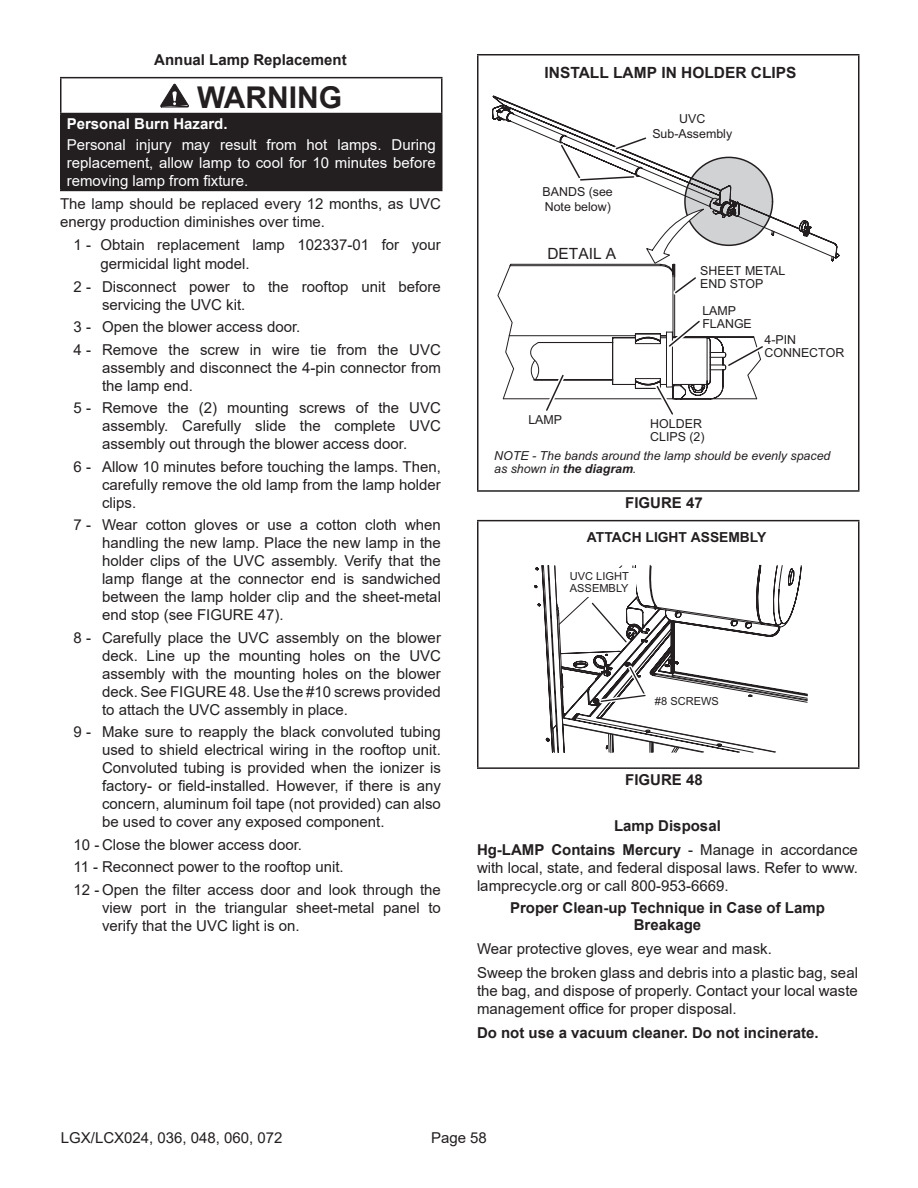
<style>
.page{position:relative;width:918px;height:1188px;background:#fff}
.page>*{position:absolute;margin:0;border:0;box-sizing:border-box;transform-origin:0 0}
.WARNING_20pt{font:700 30px "Arial";color:#231f20}
.t1{font:700 15.45px "Arial";color:#231f20}
.t2{font:15.45px "Arial";color:#231f20}
.Paragraph{font:15px/18px "Arial";color:#231f20;text-align:justify}
.Paragraph-2{font:700 15px/16.8px "Arial";color:#231f20;text-align:center}
.White_10pt{font:15px/18px "Arial";color:#fff;text-align:justify}
.White_10pt-2{font:700 15px "Arial";color:#fff}
.t3{font:700 13.8px "Arial";color:#231f20}
.t4{font:12.45px/13.5px "Arial";color:#231f20}
.t5{font:italic 12.45px/13.5px "Arial";color:#231f20}
.t6{font:11.1px/12px "Arial";color:#231f20}
.s1{font-weight:700}
</style>
<div class="page">
<hr style="left:477px;top:54px;width:383px;height:2px;background:#231f20">
<hr style="left:477px;top:55px;width:1px;height:435px;background:#231f20">
<hr style="left:858px;top:55px;width:2px;height:435px;background:#231f20">
<hr style="left:477px;top:490px;width:383px;height:2px;background:#231f20">
<svg style="left:493px;top:96px;width:347px;height:166px"></svg>
<svg style="left:497px;top:132px;width:272px;height:283px"></svg>
<hr style="left:477px;top:520px;width:383px;height:1px;background:#231f20">
<hr style="left:477px;top:521px;width:1px;height:246px;background:#231f20">
<hr style="left:858px;top:521px;width:2px;height:246px;background:#231f20">
<hr style="left:477px;top:767px;width:383px;height:2px;background:#231f20">
<svg style="left:535px;top:564px;width:273px;height:189px"></svg>
<div style="left:563px;top:569px;width:73px;height:28px;background:#fff"></div>
<svg style="left:552px;top:597px;width:201px;height:156px"></svg>
<div style="left:61px;top:114px;width:381px;height:76px;background:#231f20"></div>
<hr style="left:60px;top:77px;width:382px;height:1px;background:#231f20">
<hr style="left:60px;top:78px;width:2px;height:35px;background:#231f20">
<hr style="left:441px;top:78px;width:1px;height:35px;background:#231f20">
<hr style="left:60px;top:113px;width:382px;height:1px;background:#231f20">
<hr style="left:60px;top:114px;width:2px;height:76px;background:#231f20">
<hr style="left:60px;top:190px;width:382px;height:1px;background:#231f20">
<svg style="left:160px;top:83px;width:29px;height:25px"></svg>
<p class="Paragraph-2" style="left:154px;top:51px;width:194px">Annual Lamp Replacement</p>
<p class="WARNING_20pt" style="left:197px;top:76px;width:146px">WARNING</p>
<p class="White_10pt-2" style="left:67px;top:113px;width:162px">Personal Burn Hazard.</p>
<p class="White_10pt" style="left:67px;top:136px;width:371px">Personal injury may result from hot lamps. During replacement, allow lamp to cool for 10 minutes before removing lamp from fixture.</p>
<p class="Paragraph" style="left:60px;top:195px;width:382px">The lamp should be replaced every 12 months, as UVC energy production diminishes over time.</p>
<p class="Paragraph" style="left:100px;top:235px;width:342px;line-height:19.6px;text-indent:-27px">1 - Obtain replacement lamp 102337-01 for your germicidal light model.</p>
<p class="Paragraph" style="left:102px;top:278px;width:340px;text-indent:-28px">2 - Disconnect power to the rooftop unit before servicing the UVC kit.</p>
<p class="Paragraph" style="left:74px;top:318px;width:228px">3 - Open the blower access door.</p>
<p class="Paragraph" style="left:102px;top:341px;width:341px;text-indent:-28px">4 - Remove the screw in wire tie from the UVC assembly and disconnect the 4-pin connector from the lamp end.</p>
<p class="Paragraph" style="left:102px;top:399px;width:340px;text-indent:-28px">5 - Remove the (2) mounting screws of the UVC assembly. Carefully slide the complete UVC assembly out through the blower access door.</p>
<p class="Paragraph" style="left:102px;top:458px;width:340px;text-indent:-28px">6 - Allow 10 minutes before touching the lamps. Then, carefully remove the old lamp from the lamp holder clips.</p>
<p class="Paragraph" style="left:102px;top:516px;width:340px;text-indent:-28px">7 - Wear cotton gloves or use a cotton cloth when handling the new lamp. Place the new lamp in the holder clips of the UVC assembly. Verify that the lamp flange at the connector end is sandwiched between the lamp holder clip and the sheet-metal end stop (see FIGURE 47).</p>
<p class="Paragraph" style="left:102px;top:629px;width:341px;text-indent:-28px">8 - Carefully place the UVC assembly on the blower deck. Line up the mounting holes on the UVC assembly with the mounting holes on the blower deck. See FIGURE 48. Use the #10 screws provided to attach the UVC assembly in place.</p>
<p class="Paragraph" style="left:102px;top:723px;width:340px;text-indent:-28px">9 - Make sure to reapply the black convoluted tubing used to shield electrical wiring in the rooftop unit.<br>Convoluted tubing is provided when the ionizer is factory- or field-installed. However, if there is any concern, aluminum foil tape (not provided) can also be used to cover any exposed component.</p>
<p class="Paragraph" style="left:74px;top:836px;width:230px">10 - Close the blower access door.</p>
<p class="Paragraph" style="left:74px;top:858px;width:272px">11 - Reconnect power to the rooftop unit.</p>
<p class="Paragraph" style="left:102px;top:881px;width:340px;text-indent:-28px">12 - Open the filter access door and look through the view port in the triangular sheet-metal panel to verify that the UVC light is on.</p>
<p class="t1" style="left:545px;top:61px;width:253px">INSTALL LAMP IN HOLDER CLIPS</p>
<p class="t4" style="left:543px;top:184px;width:72px;line-height:14.7px">BANDS (see<br>Note below)</p>
<p class="t2" style="left:547px;top:243px;width:70px">DETAIL A</p>
<p class="t4" style="left:652px;top:111px;width:81px;line-height:14.7px;text-align:center">UVC<br>Sub-Assembly</p>
<p class="t4" style="left:700px;top:264px;width:87px">SHEET METAL<br>END STOP</p>
<p class="t4" style="left:702px;top:303px;width:51px">LAMP<br>FLANGE</p>
<p class="t4" style="left:765px;top:333px;width:81px">4-PIN<br>CONNECTOR</p>
<p class="t4" style="left:528px;top:413px;width:35px">LAMP</p>
<p class="t5" style="left:494px;top:449px;width:338px">NOTE - The bands around the lamp should be evenly spaced as shown in <span class="s1">the diagram</span>.</p>
<p class="t4" style="left:650px;top:417px;width:56px">HOLDER<br>CLIPS (2)</p>
<p class="Paragraph-2" style="left:625px;top:494px;width:79px">FIGURE 47</p>
<p class="t3" style="left:587px;top:527px;width:181px">ATTACH LIGHT ASSEMBLY</p>
<p class="t6" style="left:570px;top:570px;width:61px">UVC LIGHT<br>ASSEMBLY</p>
<p class="t6" style="left:655px;top:695px;width:65px">#8 SCREWS</p>
<p class="Paragraph-2" style="left:625px;top:772px;width:79px">FIGURE 48</p>
<p class="Paragraph-2" style="left:614px;top:817px;width:108px">Lamp Disposal</p>
<p class="Paragraph" style="left:477px;top:840px;width:382px"><span class="s1">Hg-LAMP Contains Mercury</span> - Manage in accordance with local, state, and federal disposal laws. Refer to www. lamprecycle.org or call 800-953-6669.</p>
<p class="Paragraph-2" style="left:510px;top:900px;width:316px">Proper Clean-up Technique in Case of Lamp<br>Breakage</p>
<p class="Paragraph" style="left:477px;top:940px;width:296px">Wear protective gloves, eye wear and mask.</p>
<p class="Paragraph" style="left:477px;top:964px;width:383px">Sweep the broken glass and debris into a plastic bag, seal the bag, and dispose of properly. Contact your local waste management office for proper disposal.</p>
<p class="Paragraph-2" style="left:477px;top:1025px;width:343px">Do not use a vacuum cleaner. Do not incinerate.</p>
<p class="Paragraph" style="left:61px;top:1129px;width:223px">LGX/LCX024, 036, 048, 060, 072</p>
<p class="Paragraph" style="left:431px;top:1129px;width:57px">Page 58</p>
</div>
